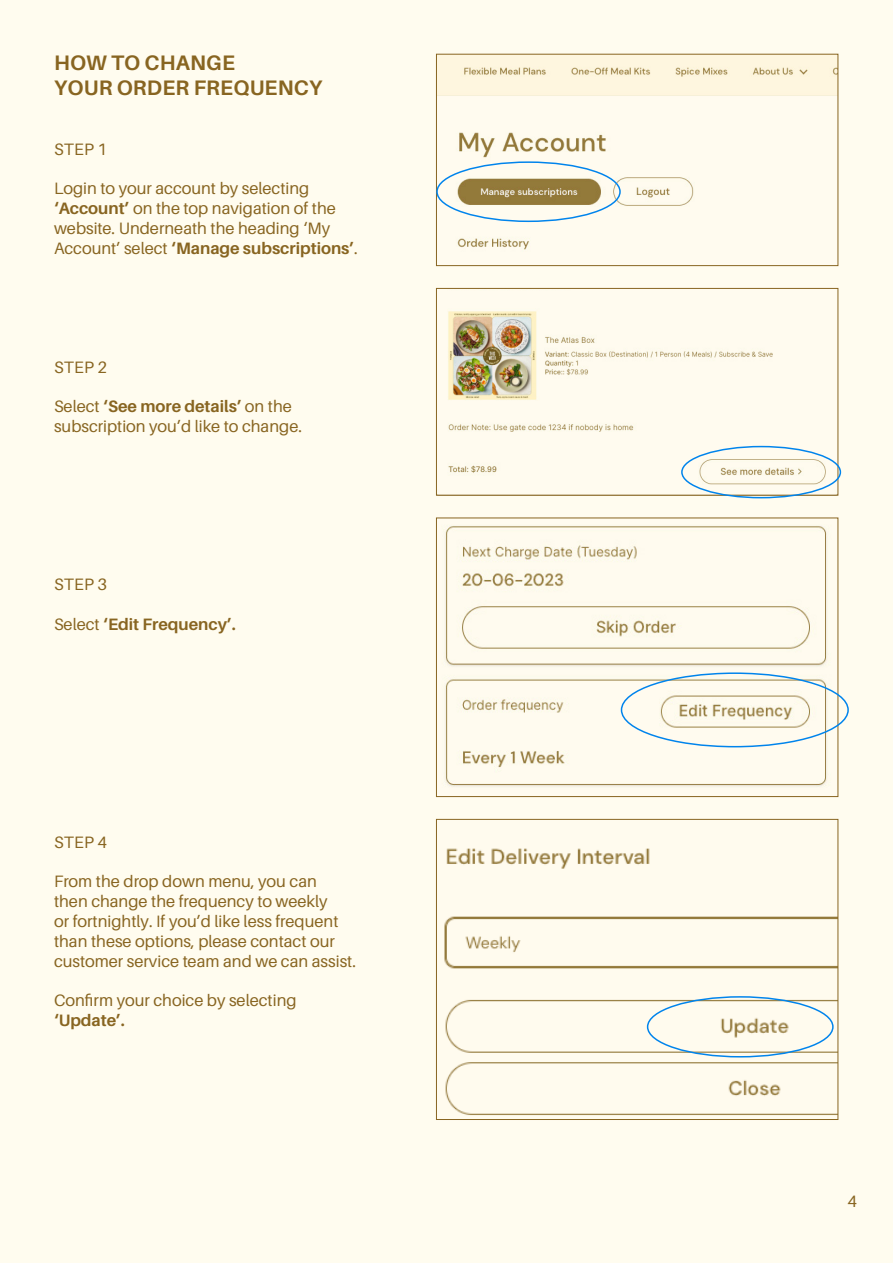
<style>
.page{position:relative;width:893px;height:1263px;background:#fffcef}
.page>*{position:absolute;margin:0;border:0;box-sizing:border-box;transform-origin:0 0}
.t1{font:700 21px/25.2px "Aileron";letter-spacing:.01em;color:#886521}
.t2{font:16.5px/19.8px "Aileron";color:#886521}
.t3{font:700 16.5px "Aileron";color:#886521}
.s1{font-weight:700}
.s2{font-weight:400}
</style>
<div class="page">
<img style="left:444px;top:848px;width:392px;height:267px">
<div style="left:436px;top:819px;width:402px;height:301px;border:1px solid #886521"></div>
<img style="left:445px;top:526px;width:391px;height:261px">
<div style="left:436px;top:518px;width:402px;height:279px;border:1px solid #886521"></div>
<div style="left:621px;top:672px;width:228px;height:75px;border:2px solid #0084ec;border-radius:50%"></div>
<div style="left:647px;top:996px;width:187px;height:61px;border:2px solid #0084ec;border-radius:50%"></div>
<img style="left:438px;top:56px;width:398px;height:194px">
<div style="left:436px;top:54px;width:402px;height:212px;border:1px solid #886521"></div>
<img style="left:448px;top:311px;width:388px;height:182px">
<div style="left:436px;top:288px;width:402px;height:207px;border:1px solid #886521"></div>
<div style="left:436px;top:161px;width:185px;height:61px;border:2px solid #0084ec;border-radius:50%"></div>
<div style="left:681px;top:446px;width:160px;height:52px;border:2px solid #0084ec;border-radius:50%"></div>
<p class="t1" style="left:54px;top:50px;width:270px">HOW TO CHANGE<br>YOUR ORDER FREQUENCY</p>
<p class="t2" style="left:54px;top:139px;width:55px">STEP 1</p>
<p class="t2" style="left:54px;top:179px;width:305px">Login to your account by selecting <span class="s1">‘Account’</span> on the top navigation of the website. Underneath the heading ‘My Account’ select <span class="s1">‘Manage subscriptions’</span>.</p>
<p class="t2" style="left:54px;top:357px;width:55px">STEP 2</p>
<p class="t2" style="left:54px;top:397px;width:250px">Select <span class="s1">‘See more details’</span> on the subscription you’d like to change.</p>
<p class="t2" style="left:54px;top:575px;width:55px">STEP 3</p>
<p class="t3" style="left:54px;top:615px;width:183px"><span class="s2">Select</span> ‘Edit Frequency’.</p>
<p class="t2" style="left:54px;top:832px;width:55px">STEP 4</p>
<p class="t2" style="left:54px;top:872px;width:304px">From the drop down menu, you can<br>then change the frequency to weekly<br>or fortnightly. If you’d like less frequent than these options, please contact our customer service team and we can assist.</p>
<p class="t2" style="left:54px;top:991px;width:244px">Confirm your choice by selecting</p>
<p class="t3" style="left:54px;top:1011px;width:72px">‘Update’.</p>
<p class="t2" style="left:847px;top:1192px;width:11px">4</p>
</div>
